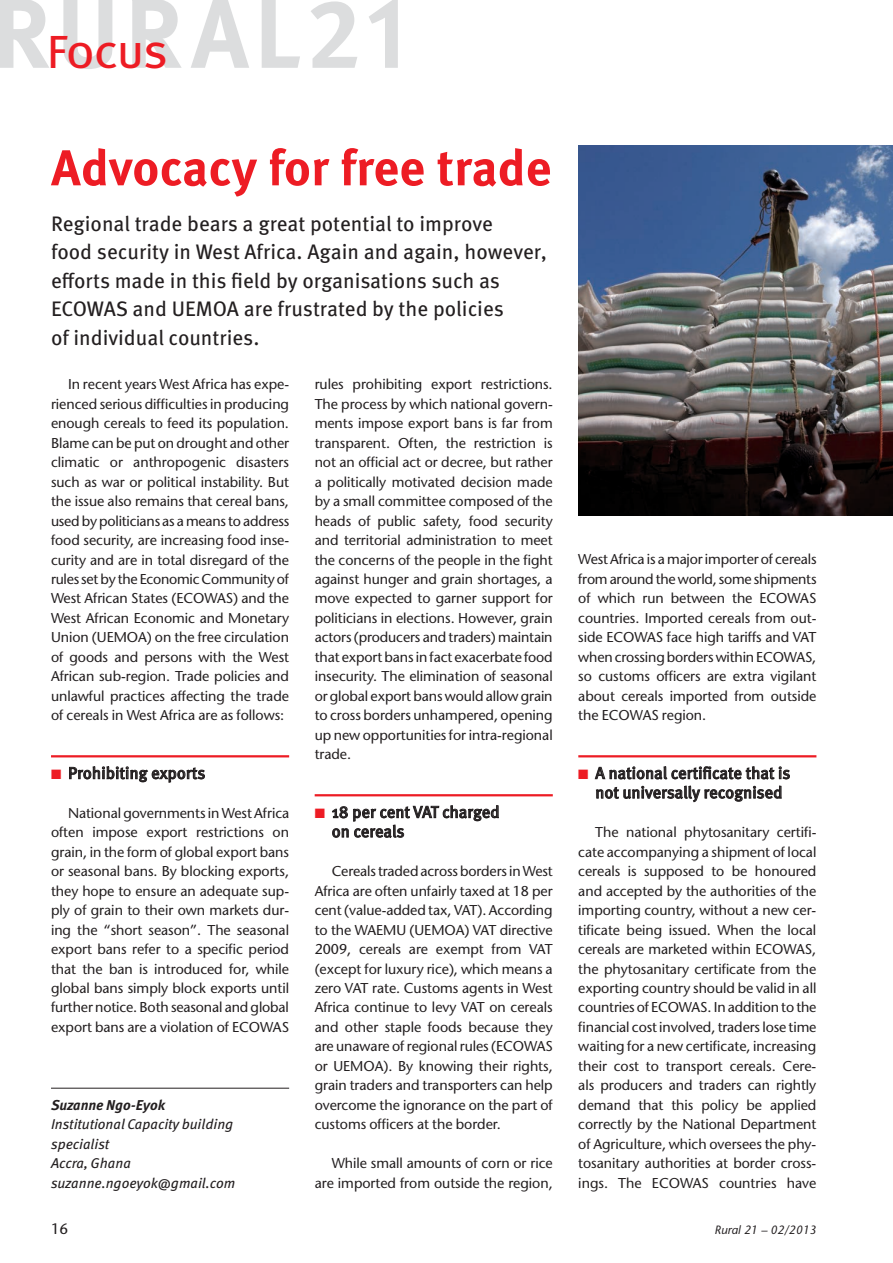
<style>
.page{position:relative;width:893px;height:1263px;background:#fff}
.page>*{position:absolute;margin:0;border:0;box-sizing:border-box;transform-origin:0 0}
.t1{font:700 50.25px "Meta Pro";color:#ed1c24}
.t2{font:46.5px "Meta Pro";letter-spacing:-.04em;color:#ed1c24}
.t3{font:21px/28.5px "Meta Pro";letter-spacing:-.005em;color:#231f20}
.t4{font:16.5px/19.5px "Meta Pro";letter-spacing:-.01em;color:#231f20}
.t5{font:15px "Stone Sans";color:#231f20}
.t6{font:14.25px/19.5px "Stone Sans";letter-spacing:-.005em;color:#231f20;text-align:justify}
.t7{font:italic 14.25px/19.5px "Meta Pro";color:#231f20}
.t8{font:italic 700 14.25px "Meta Pro";color:#231f20}
.t9{font:italic 12px "Stone Sans";color:#231f20}
.s1{color:#ed1c24}
</style>
<div class="page">
<svg style="left:63px;top:0;width:49px;height:69px"></svg>
<svg style="left:191px;top:0;width:58px;height:68px"></svg>
<svg style="left:262px;top:0;width:38px;height:68px"></svg>
<svg style="left:311px;top:1px;width:46px;height:67px"></svg>
<svg style="left:369px;top:0;width:29px;height:68px"></svg>
<svg style="left:0;top:0;width:49px;height:68px"></svg>
<svg style="left:132px;top:0;width:50px;height:68px"></svg>
<hr style="left:51px;top:755px;width:238px;height:2px;background:#ed1c24">
<svg style="left:69px;top:766px;width:136px;height:16px"></svg>
<hr style="left:315px;top:794px;width:238px;height:2px;background:#ed1c24">
<svg style="left:332px;top:805px;width:167px;height:33px"></svg>
<hr style="left:578px;top:755px;width:238px;height:2px;background:#ed1c24">
<svg style="left:595px;top:766px;width:195px;height:13px"></svg>
<svg style="left:596px;top:786px;width:186px;height:16px"></svg>
<hr style="left:51px;top:1088px;width:238px;height:1px;background:#231f20">
<img style="left:578px;top:146px;width:315px;height:370px">
<h2 class="t2" style="left:47px;top:22px;width:123px">Focus</h2>
<h1 class="t1" style="left:51px;top:136px;width:502px">Advocacy for free trade</h1>
<h3 class="t3" style="left:51px;top:210px;width:498px">Regional trade bears a great potential to improve<br>food security in West Africa. Again and again, however, efforts made in this field by organisations such as ECOWAS and UEMOA are frustrated by the policies<br>of individual countries.</h3>
<p class="t6" style="left:51px;top:374px;width:240px;text-indent:17px">In recent years West Africa has expe&shy;rienced serious difficulties in producing enough cereals to feed its population.<br>Blame can be put on drought and other climatic or anthropogenic disasters such as war or political instability. But the issue also remains that cereal bans, used by politicians as a means to address food security, are increasing food inse&shy;curity and are in total disregard of the rules set by the Economic Community of West African States (ECOWAS) and the West African Economic and Monetary Union (UEMOA) on the free circulation of goods and persons with the West African sub-region. Trade policies and unlawful practices affecting the trade of cereals in West Africa are as follows:</p>
<p class="t6" style="left:315px;top:374px;width:240px">rules prohibiting export restrictions.<br>The process by which national govern&shy;ments impose export bans is far from transparent. Often, the restriction is not an official act or decree, but rather a politically motivated decision made by a small committee composed of the heads of public safety, food security and territorial administration to meet the concerns of the people in the fight against hunger and grain shortages, a move expected to garner support for politicians in elections. However, grain actors (producers and traders) maintain that export bans in fact exacerbate food insecurity. The elimination of seasonal or global export bans would allow grain to cross borders unhampered, opening up new opportunities for intra-regional trade.</p>
<p class="t4" style="left:51px;top:764px;width:156px"><span class="s1">■</span> Prohibiting exports</p>
<p class="t6" style="left:51px;top:803px;width:240px;text-indent:17px">National governments in West Africa often impose export restrictions on grain, in the form of global export bans or seasonal bans. By blocking exports, they hope to ensure an adequate sup&shy;ply of grain to their own markets dur&shy;ing the “short season”. The seasonal export bans refer to a specific period that the ban is introduced for, while global bans simply block exports until further notice. Both seasonal and global export bans are a violation of ECOWAS</p>
<p class="t8" style="left:51px;top:1096px;width:116px">Suzanne Ngo-Eyok</p>
<p class="t7" style="left:51px;top:1115px;width:186px">Institutional Capacity building specialist<br>Accra, Ghana suzanne.ngoeyok@gmail.com</p>
<p class="t4" style="left:332px;top:803px;width:169px;text-indent:-17px"><span class="s1">■</span> 18 per cent VAT charged on cereals</p>
<p class="t6" style="left:315px;top:861px;width:240px;text-indent:17px">Cereals traded across borders in West Africa are often unfairly taxed at 18 per cent (value-added tax, VAT). According to the WAEMU (UEMOA) VAT directive 2009, cereals are exempt from VAT (except for luxury rice), which means a zero VAT rate. Customs agents in West Africa continue to levy VAT on cereals and other staple foods because they are unaware of regional rules (ECOWAS or UEMOA). By knowing their rights, grain traders and transporters can help overcome the ignorance on the part of customs officers at the border.</p>
<p class="t6" style="left:315px;top:1153px;width:240px;text-align:right">While small amounts of corn or rice are imported from outside the region,</p>
<p class="t6" style="left:578px;top:550px;width:240px">West Africa is a major importer of cereals from around the world, some shipments of which run between the ECOWAS countries. Imported cereals from out&shy;side ECOWAS face high tariffs and VAT when crossing borders within ECOWAS, so customs officers are extra vigilant about cereals imported from outside the ECOWAS region.</p>
<p class="t4" style="left:578px;top:764px;width:213px;text-align:center"><span class="s1">■</span> A national certificate that is not universally recognised</p>
<p class="t6" style="left:578px;top:822px;width:240px;text-indent:17px">The national phytosanitary certifi&shy;cate accompanying a shipment of local cereals is supposed to be honoured and accepted by the authorities of the importing country, without a new cer&shy;tificate being issued. When the local cereals are marketed within ECOWAS, the phytosanitary certificate from the exporting country should be valid in all countries of ECOWAS. In addition to the financial cost involved, traders lose time waiting for a new certificate, increasing their cost to transport cereals. Cere&shy;als producers and traders can rightly demand that this policy be applied correctly by the National Department of Agriculture, which oversees the phy&shy;tosanitary authorities at border cross&shy;ings. The ECOWAS countries have</p>
<p class="t5" style="left:51px;top:1220px;width:19px">16</p>
<p class="t9" style="left:715px;top:1222px;width:103px">Rural 21 – 02/2013</p>
</div>
